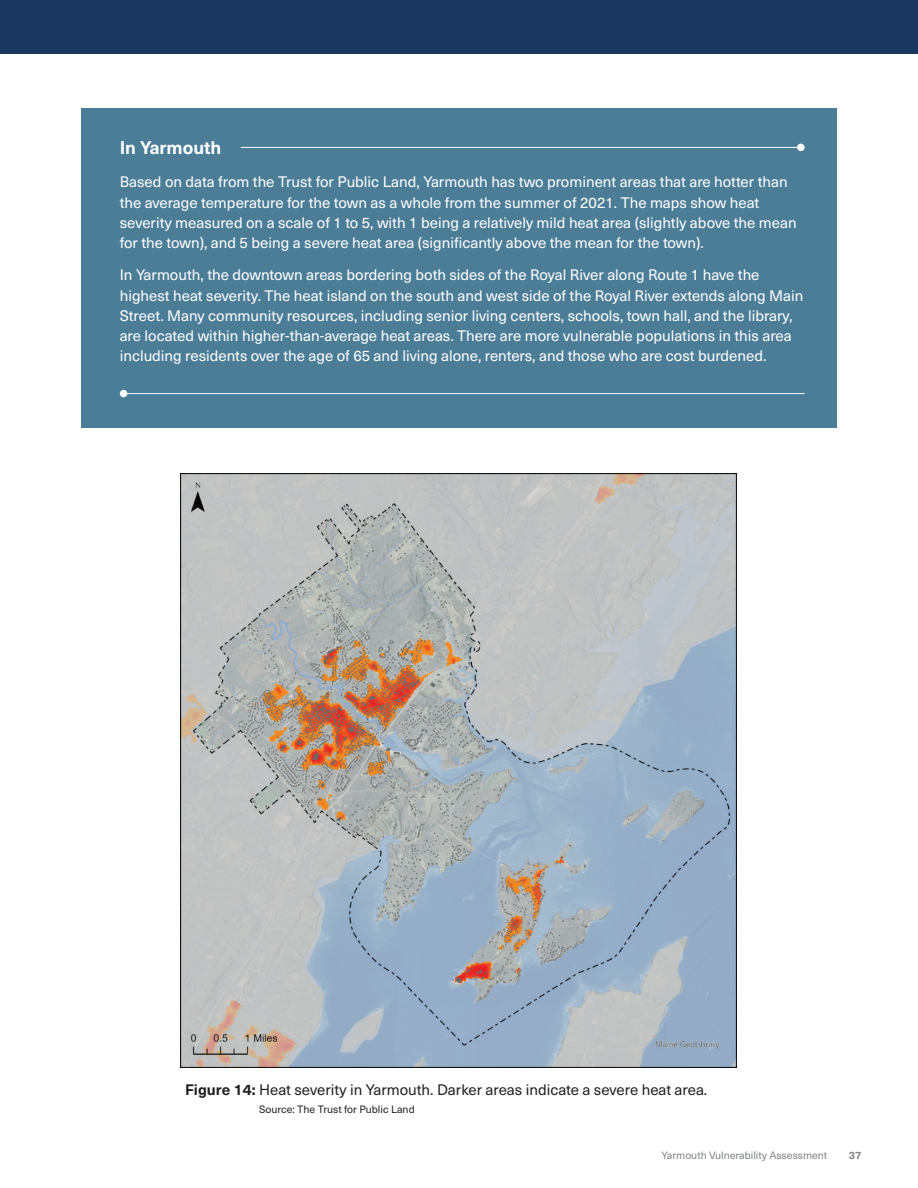
<style>
.page{position:relative;width:918px;height:1188px;background:#fff}
.page>*{position:absolute;margin:0;border:0;box-sizing:border-box;transform-origin:0 0}
.t1{font:700 18px "Neue Haas Unica W1 G";color:#fff}
.t2{font:15px/20.2px "Neue Haas Unica W1 G";color:#fff}
.t3{font:15px "Neue Haas Unica W1 G";color:#231f20}
.t4{font:10.5px "Neue Haas Unica W1 G";color:#808285}
.t5{font:10.5px "Neue Haas Unica W1 G";color:#231f20}
.t6{font:700 10.5px "Neue Haas Unica W1 G";color:#808285}
.s1{font-weight:700}
</style>
<div class="page">
<img style="left:180px;top:474px;width:557px;height:594px">
<div style="left:0;top:0;width:918px;height:54px;background:#1b3860"></div>
<div style="left:81px;top:108px;width:756px;height:320px;background:#4c7d97"></div>
<hr style="left:241px;top:147px;width:560px;height:1px;background:#fff">
<div style="left:797px;top:144px;width:8px;height:7px;background:#fff;border-radius:50%"></div>
<hr style="left:124px;top:393px;width:681px;height:1px;background:#fff">
<div style="left:120px;top:390px;width:7px;height:7px;background:#fff;border-radius:50%"></div>
<p class="t1" style="left:120px;top:134px;width:103px">In Yarmouth</p>
<p class="t2" style="left:120px;top:171px;width:679px">Based on data from the Trust for Public Land, Yarmouth has two prominent areas that are hotter than the average temperature for the town as a whole from the summer of 2021. The maps show heat severity measured on a scale of 1 to 5, with 1 being a relatively mild heat area (slightly above the mean for the town), and 5 being a severe heat area (significantly above the mean for the town).</p>
<p class="t2" style="left:120px;top:264px;width:685px">In Yarmouth, the downtown areas bordering both sides of the Royal River along Route 1 have the highest heat severity. The heat island on the south and west side of the Royal River extends along Main Street. Many community resources, including senior living centers, schools, town hall, and the library, are located within higher-than-average heat areas. There are more vulnerable populations in this area including residents over the age of 65 and living alone, renters, and those who are cost burdened.</p>
<p class="t3" style="left:185px;top:1078px;width:524px"><span class="s1">Figure 14:</span> Heat severity in Yarmouth. Darker areas indicate a severe heat area.</p>
<p class="t5" style="left:259px;top:1101px;width:157px">Source: The Trust for Public Land</p>
<p class="t4" style="left:662px;top:1148px;width:167px">Yarmouth Vulnerability Assessment</p>
<p class="t6" style="left:849px;top:1148px;width:14px">37</p>
</div>
